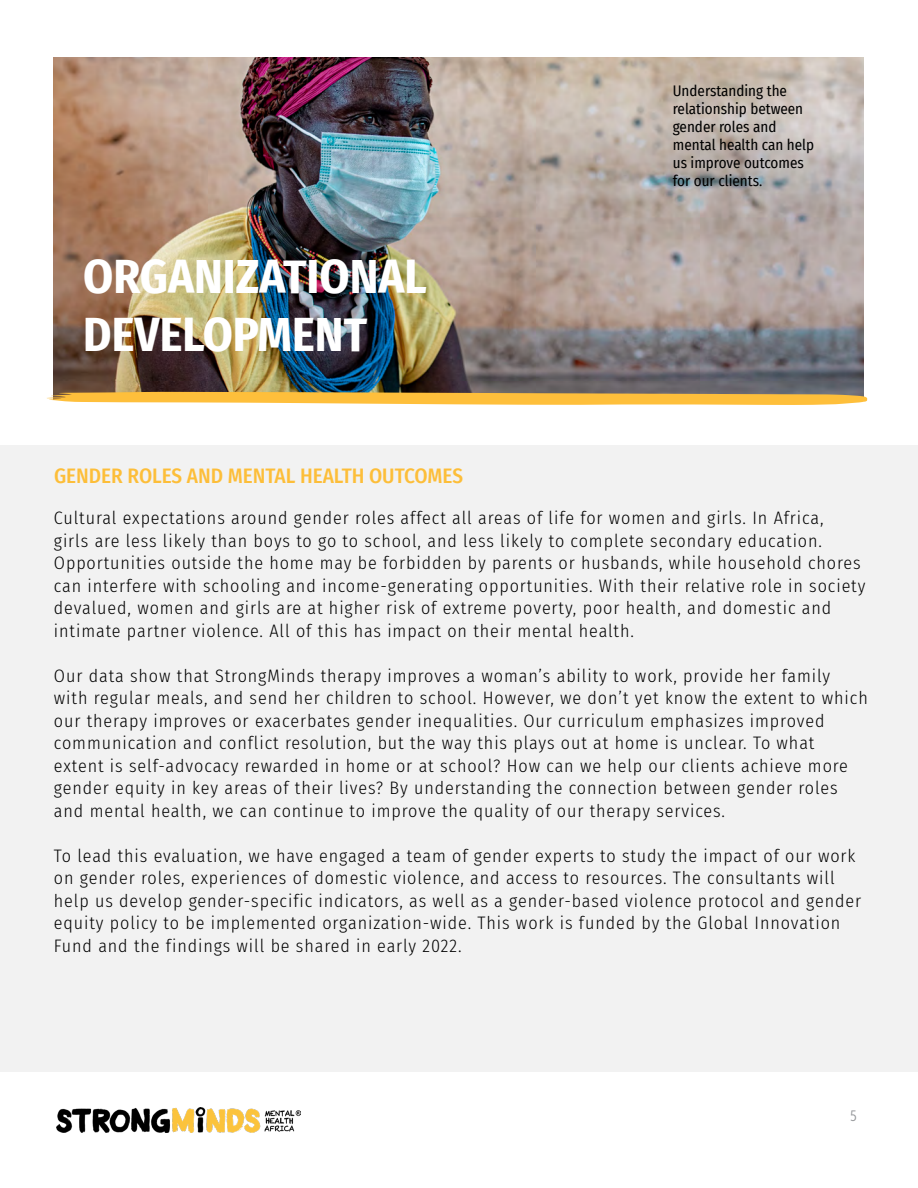
<style>
.page{position:relative;width:918px;height:1188px;background:#fff}
.page>*{position:absolute;margin:0;border:0;box-sizing:border-box;transform-origin:0 0}
.t1{font:700 48px/57.6px "Fira Sans Condensed";color:#fff}
.t2{font:500 21px "Fira Sans Condensed";color:#fdbe39}
.t3{font:300 18px/22.5px "Fira Sans Condensed";letter-spacing:.05em;color:#000}
.t4{font:15px/18px "Fira Sans Condensed";color:#000}
.t5{font:15px "Museo Sans Cond 300";color:#939598}
</style>
<div class="page">
<img style="left:56px;top:1108px;width:245px;height:24px">
<div style="left:0;top:446px;width:918px;height:626px;background:#f1f1f1"></div>
<img style="left:53px;top:57px;width:811px;height:335px">
<svg style="left:47px;top:392px;width:820px;height:13px;background:#f1bd53"></svg>
<h1 class="t1" style="left:83px;top:245px;width:345px">ORGANIZATIONAL<br>DEVELOPMENT</h1>
<p class="t2" style="left:54px;top:459px;width:411px">GENDER ROLES AND MENTAL HEALTH OUTCOMES</p>
<p class="t4" style="left:673px;top:81px;width:143px">Understanding the relationship between gender roles and mental health can help us improve outcomes for our clients.</p>
<p class="t3" style="left:54px;top:506px;width:813px">Cultural expectations around gender roles affect all areas of life for women and girls. In Africa,<br>girls are less likely than boys to go to school, and less likely to complete secondary education.<br>Opportunities outside the home may be forbidden by parents or husbands, while household chores can interfere with schooling and income-generating opportunities. With their relative role in society devalued, women and girls are at higher risk of extreme poverty, poor health, and domestic and intimate partner violence. All of this has impact on their mental health.</p>
<p class="t3" style="left:54px;top:664px;width:815px">Our data show that StrongMinds therapy improves a woman’s ability to work, provide her family with regular meals, and send her children to school. However, we don’t yet know the extent to which our therapy improves or exacerbates gender inequalities. Our curriculum emphasizes improved communication and conflict resolution, but the way this plays out at home is unclear. To what extent is self-advocacy rewarded in home or at school? How can we help our clients achieve more gender equity in key areas of their lives? By understanding the connection between gender roles and mental health, we can continue to improve the quality of our therapy services.</p>
<p class="t3" style="left:54px;top:844px;width:809px">To lead this evaluation, we have engaged a team of gender experts to study the impact of our work on gender roles, experiences of domestic violence, and access to resources. The consultants will help us develop gender-specific indicators, as well as a gender-based violence protocol and gender equity policy to be implemented organization-wide. This work is funded by the Global Innovation Fund and the findings will be shared in early 2022.</p>
<p class="t5" style="left:850px;top:1108px;width:8px">5</p>
</div>
